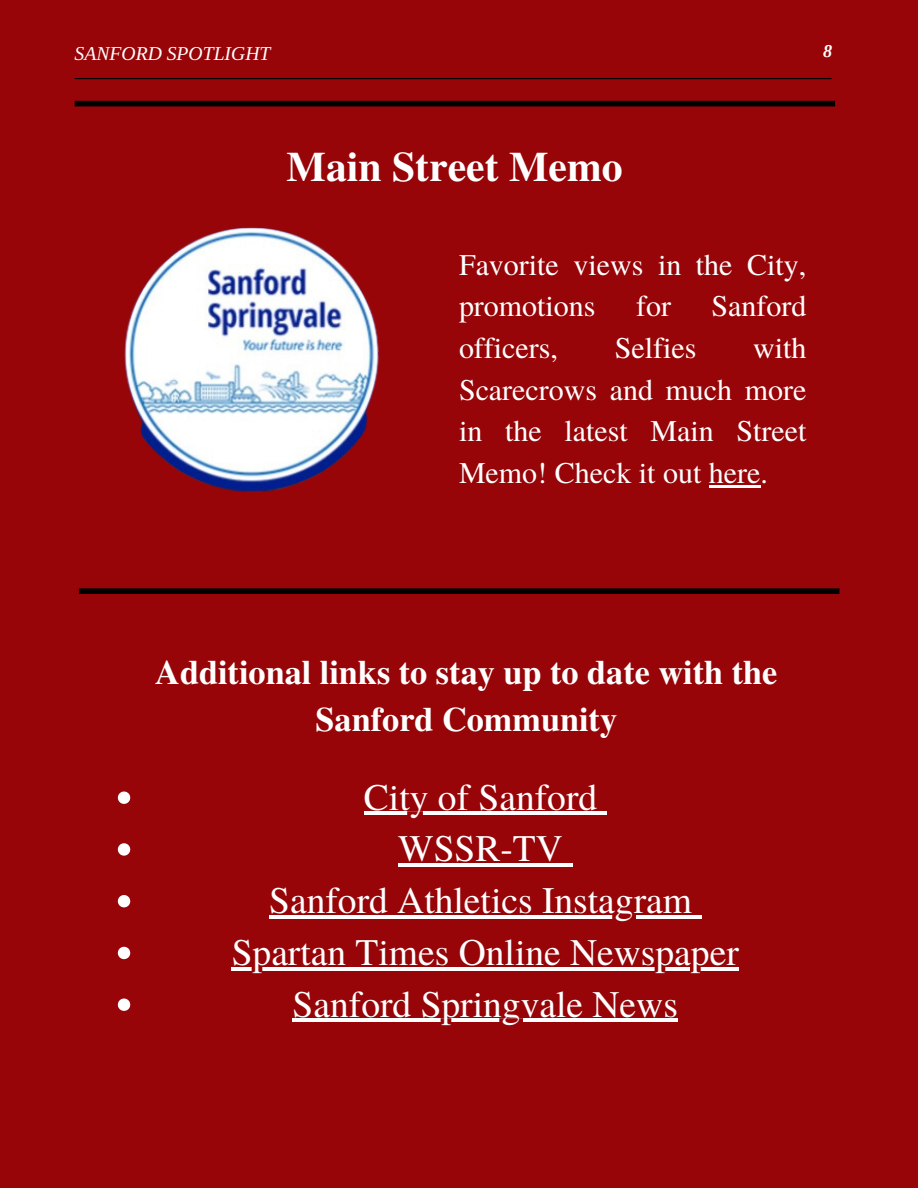
<style>
.page{position:relative;width:918px;height:1188px;background:#970508}
.page>*{position:absolute;margin:0;border:0;box-sizing:border-box;transform-origin:0 0}
.t1{font:700 41.7px "Te X Gyre Termes";color:#fff}
.t2{font:37.5px "Te X Gyre Termes";color:#fff}
.t3{font:700 34.2px/47.2px "Te X Gyre Termes";color:#fff;text-align:center}
.t4{font:30px/41.7px "Te X Gyre Termes";color:#fff}
.t5{font:italic 19.65px "Libra Serif Modern";color:#fff}
.t6{font:italic 700 18.15px "Libra Serif Modern";color:#fff}
</style>
<div class="page">
<div style="left:75px;top:101px;width:760px;height:5px;background:#000"></div>
<hr style="left:75px;top:78px;width:757px;height:1px;background:#000">
<div style="left:79px;top:588px;width:760px;height:6px;background:#000"></div>
<img style="left:124px;top:227px;width:255px;height:265px">
<svg style="left:118px;top:792px;width:12px;height:12px"></svg>
<hr style="left:364px;top:812px;width:233px;height:3px;background:#fff">
<svg style="left:597px;top:812px;width:10px;height:3px"></svg>
<svg style="left:118px;top:843px;width:12px;height:13px"></svg>
<hr style="left:398px;top:864px;width:165px;height:3px;background:#fff">
<svg style="left:563px;top:864px;width:9px;height:3px"></svg>
<svg style="left:118px;top:895px;width:12px;height:12px"></svg>
<hr style="left:269px;top:915px;width:423px;height:4px;background:#fff">
<svg style="left:692px;top:915px;width:9px;height:4px"></svg>
<svg style="left:118px;top:947px;width:12px;height:12px"></svg>
<hr style="left:232px;top:967px;width:507px;height:3px;background:#fff">
<svg style="left:118px;top:999px;width:12px;height:12px"></svg>
<hr style="left:293px;top:1019px;width:385px;height:3px;background:#fff">
<hr style="left:709px;top:485px;width:52px;height:2px;background:#fff">
<p class="t5" style="left:75px;top:43px;width:197px">SANFORD SPOTLIGHT</p>
<p class="t6" style="left:823px;top:41px;width:11px">8</p>
<p class="t1" style="left:287px;top:134px;width:338px">Main Street Memo</p>
<p class="t4" style="left:459px;top:242px;width:349px">Favorite views in the City, promotions</p>
<p class="t4" style="left:636px;top:284px;width:36px">for</p>
<p class="t4" style="left:711px;top:284px;width:96px">Sanford</p>
<p class="t4" style="left:459px;top:326px;width:349px;text-align:justify;text-indent:294px">with Scarecrows and much more in the latest Main Street Memo! Check it out here.</p>
<p class="t4" style="left:459px;top:326px;width:101px">officers,</p>
<p class="t4" style="left:615px;top:326px;width:83px">Selfies</p>
<p class="t3" style="left:155px;top:647px;width:624px">Additional links to stay up to date with the<br>Sanford Community</p>
<p class="t2" style="left:364px;top:770px;width:235px">City of Sanford</p>
<p class="t2" style="left:398px;top:822px;width:166px">WSSR-TV</p>
<p class="t2" style="left:269px;top:873px;width:424px">Sanford Athletics Instagram</p>
<p class="t2" style="left:232px;top:925px;width:509px">Spartan Times Online Newspaper</p>
<p class="t2" style="left:293px;top:977px;width:387px">Sanford Springvale News</p>
</div>
